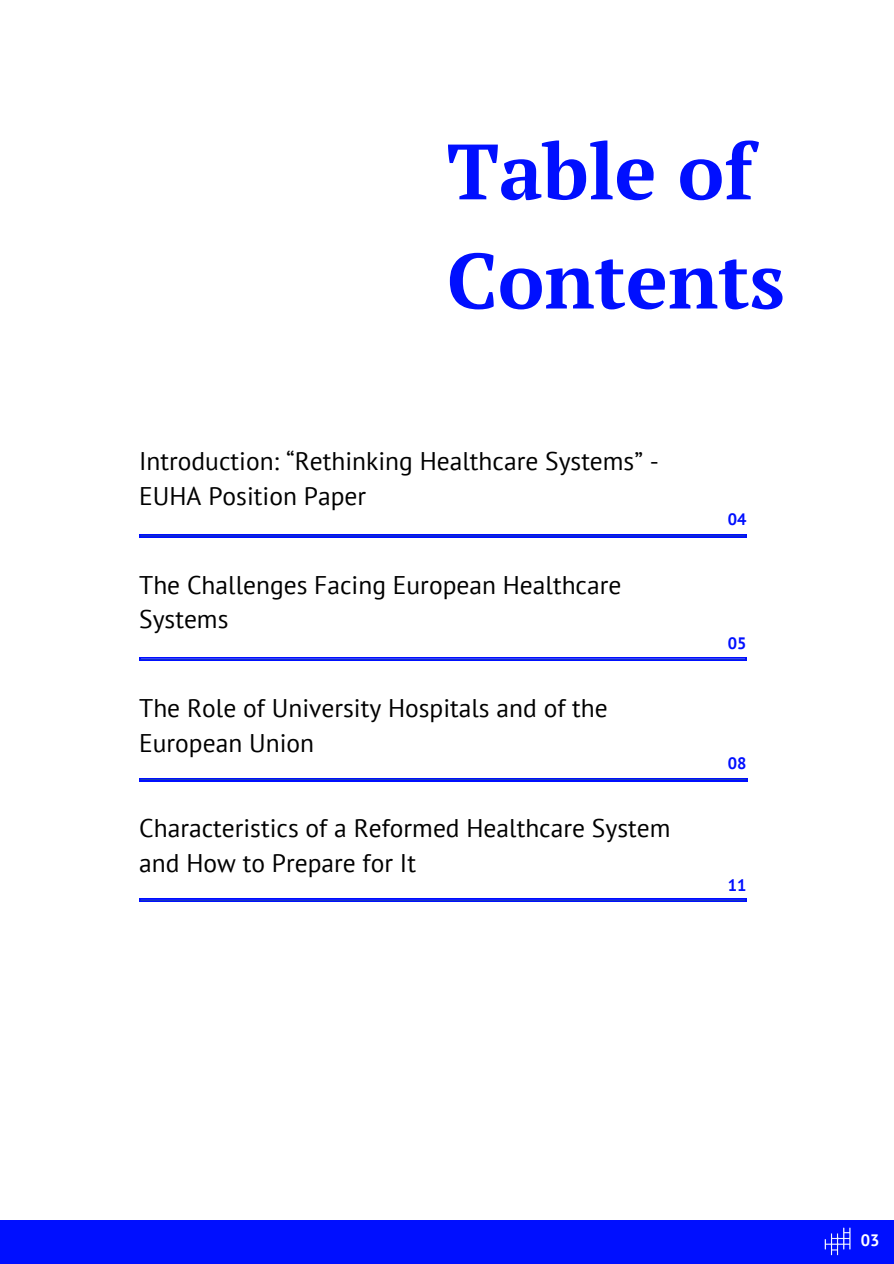
<style>
.page{position:relative;width:894px;height:1264px;background:#fff}
.page>*{position:absolute;margin:0;border:0;box-sizing:border-box;transform-origin:0 0}
.t1{font:700 78.15px/109.2px "PT Serif";color:#000fff}
.t2{font:25.5px/34.8px "PT Sans";color:#000}
.t3{font:700 16.5px "PT Sans";color:#000fff}
.t4{font:700 16.5px "PT Sans";color:#fff}
</style>
<div class="page">
<svg style="left:139px;top:657px;width:606px;height:3px;background:#182aec"></svg>
<svg style="left:139px;top:778px;width:607px;height:3px;background:#071ee5"></svg>
<svg style="left:139px;top:534px;width:606px;height:3px;background:#071ee5"></svg>
<div style="left:0;top:1220px;width:893px;height:43px;background:#000fff"></div>
<img style="left:824px;top:1227px;width:27px;height:29px">
<svg style="left:139px;top:898px;width:606px;height:3px;background:#0d21e7"></svg>
<p class="t1" style="left:446px;top:115px;width:339px">Table of<br>Contents</p>
<p class="t2" style="left:139px;top:443px;width:521px">Introduction: “Rethinking Healthcare Systems” -<br>EUHA Position Paper</p>
<h1 class="t2" style="left:139px;top:566px;width:483px">The Challenges Facing European Healthcare<br>Systems</h1>
<p class="t2" style="left:139px;top:690px;width:470px">The Role of University Hospitals and of the<br>European Union</p>
<p class="t2" style="left:139px;top:810px;width:532px">Characteristics of a Reformed Healthcare System and How to Prepare for It</p>
<p class="t3" style="left:727px;top:508px;width:20px">04</p>
<p class="t3" style="left:727px;top:632px;width:20px">05</p>
<p class="t3" style="left:727px;top:751px;width:20px">08</p>
<p class="t3" style="left:727px;top:874px;width:20px">11</p>
<p class="t4" style="left:860px;top:1229px;width:20px">03</p>
</div>
